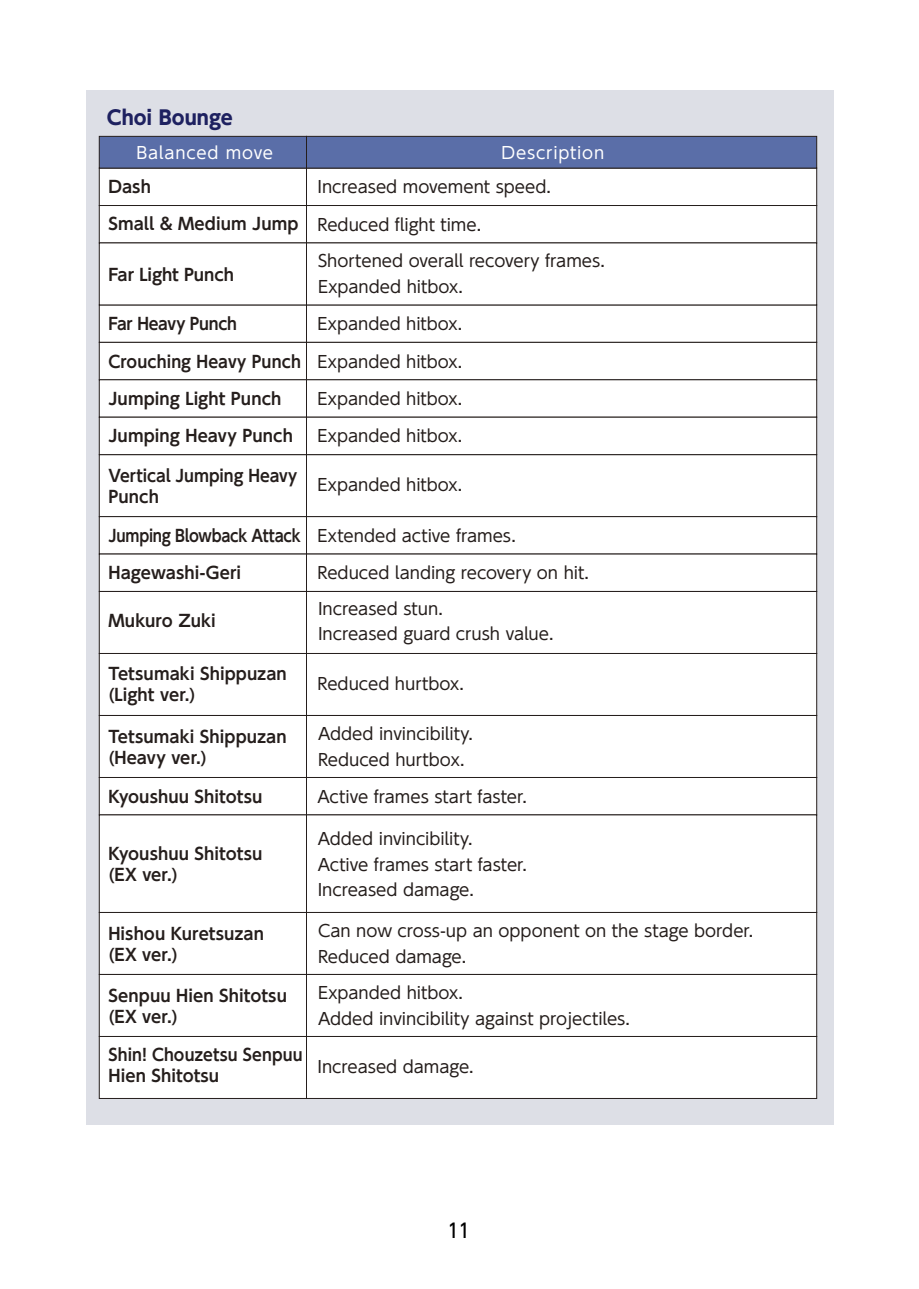
<style>
.page{position:relative;width:919px;height:1289px;background:#fff}
.page>*{position:absolute;margin:0;border:0;box-sizing:border-box;transform-origin:0 0}
.t1{font:700 19.5px "UD Shin Go Pro";color:#1e2160}
.t2{font:500 19.5px "UD Shin Go Pro";color:#000;scale:.86 1}
.t3{font:16.5px/25.5px "UD Shin Go Pro";color:#251e1c}
.t4{font:700 16.5px/21px "UD Shin Go Pro De";letter-spacing:.005em;color:#251e1c}
.t5{font:700 16.5px/21px "UD Shin Go Pro De";letter-spacing:.005em;color:#251e1c;scale:.96 1}
.t6{font:700 16.5px "UD Shin Go Pro De";letter-spacing:-.015em;color:#251e1c;scale:.9 1}
.t7{font:16.5px "UD Shin Go Pro";letter-spacing:.05em;color:#fff}
.t8{font:700 16.5px "UD Shin Go Pro De";letter-spacing:-.015em;color:#251e1c;scale:.96 1}
.s1{font-family:"UD Shin Go Pro De";font-weight:700}
.s2{font-family:"UD Shin Go Pro";font-weight:400}
</style>
<div class="page">
<div style="left:86px;top:90px;width:747px;height:1034px;background:#dddfe6"></div>
<div style="left:99px;top:1036px;width:208px;height:62px;background:#fff;border:1px solid #251e1c"></div>
<div style="left:306px;top:1036px;width:511px;height:62px;background:#fff;border:1px solid #251e1c"></div>
<div style="left:99px;top:653px;width:208px;height:62px;background:#fff"></div>
<div style="left:306px;top:653px;width:511px;height:62px;background:#fff"></div>
<div style="left:99px;top:168px;width:208px;height:38px;background:#fff;border:1px solid #251e1c"></div>
<div style="left:306px;top:168px;width:511px;height:38px;background:#fff;border:1px solid #251e1c"></div>
<div style="left:99px;top:205px;width:208px;height:38px;background:#fff;border:1px solid #251e1c"></div>
<div style="left:306px;top:205px;width:511px;height:38px;background:#fff;border:1px solid #251e1c"></div>
<div style="left:99px;top:304px;width:208px;height:39px;background:#fff"></div>
<div style="left:306px;top:304px;width:511px;height:39px;background:#fff"></div>
<div style="left:99px;top:454px;width:208px;height:63px;background:#fff"></div>
<div style="left:306px;top:454px;width:511px;height:63px;background:#fff"></div>
<div style="left:99px;top:342px;width:208px;height:38px;background:#fff;border:1px solid #251e1c"></div>
<div style="left:306px;top:342px;width:511px;height:38px;background:#fff;border:1px solid #251e1c"></div>
<div style="left:99px;top:379px;width:208px;height:38px;background:#fff;border:1px solid #251e1c"></div>
<div style="left:306px;top:379px;width:511px;height:38px;background:#fff;border:1px solid #251e1c"></div>
<div style="left:99px;top:417px;width:208px;height:38px;background:#fff;border:1px solid #251e1c"></div>
<div style="left:306px;top:417px;width:511px;height:38px;background:#fff;border:1px solid #251e1c"></div>
<div style="left:99px;top:516px;width:208px;height:38px;background:#fff;border:1px solid #251e1c"></div>
<div style="left:306px;top:516px;width:511px;height:38px;background:#fff;border:1px solid #251e1c"></div>
<div style="left:99px;top:553px;width:208px;height:39px;background:#fff"></div>
<div style="left:306px;top:553px;width:511px;height:39px;background:#fff"></div>
<div style="left:99px;top:242px;width:208px;height:63px;background:#fff;border:1px solid #251e1c"></div>
<div style="left:306px;top:242px;width:511px;height:63px;background:#fff;border:1px solid #251e1c"></div>
<div style="left:99px;top:591px;width:208px;height:63px;background:#fff;border:1px solid #251e1c"></div>
<div style="left:306px;top:591px;width:511px;height:63px;background:#fff;border:1px solid #251e1c"></div>
<div style="left:99px;top:777px;width:208px;height:38px;background:#fff;border:1px solid #251e1c"></div>
<div style="left:306px;top:777px;width:511px;height:38px;background:#fff;border:1px solid #251e1c"></div>
<div style="left:99px;top:715px;width:208px;height:62px;background:#fff;border:1px solid #251e1c"></div>
<div style="left:306px;top:715px;width:511px;height:62px;background:#fff;border:1px solid #251e1c"></div>
<div style="left:99px;top:912px;width:208px;height:62px;background:#fff;border:1px solid #251e1c"></div>
<div style="left:306px;top:912px;width:511px;height:62px;background:#fff;border:1px solid #251e1c"></div>
<div style="left:99px;top:974px;width:208px;height:62px;background:#fff;border:1px solid #251e1c"></div>
<div style="left:306px;top:974px;width:511px;height:62px;background:#fff;border:1px solid #251e1c"></div>
<div style="left:99px;top:814px;width:208px;height:98px;background:#fff;border:1px solid #251e1c"></div>
<div style="left:306px;top:814px;width:511px;height:98px;background:#fff;border:1px solid #251e1c"></div>
<div style="left:99px;top:136px;width:208px;height:32px;background:#5a6ea8;border:1px solid #251e1c"></div>
<div style="left:306px;top:136px;width:511px;height:32px;background:#5a6ea8;border:1px solid #251e1c"></div>
<p class="t1" style="left:107px;top:102px;width:128px">Choi Bounge</p>
<p class="t7" style="left:136px;top:139px;width:138px">Balanced move</p>
<p class="t7" style="left:501px;top:139px;width:104px">Description</p>
<p class="t4" style="left:108px;top:176px;width:44px">Dash</p>
<p class="t3" style="left:317px;top:174px;width:235px">Increased movement speed.</p>
<p class="t3" style="left:108px;top:211px;width:374px"><span class="s1">Small &amp; Medium Jump</span> Reduced flight time.</p>
<p class="t4" style="left:108px;top:264px;width:127px">Far Light Punch</p>
<p class="t3" style="left:318px;top:248px;width:288px">Shortened overall recovery frames.<br>Expanded hitbox.</p>
<p class="t8" style="left:108px;top:310px;width:135px">Far Heavy Punch</p>
<p class="t3" style="left:317px;top:310px;width:146px">Expanded hitbox.</p>
<p class="t4" style="left:108px;top:350px;width:355px">Crouching Heavy Punch <span class="s2">Expanded hitbox.</span></p>
<p class="t4" style="left:108px;top:387px;width:174px">Jumping Light Punch</p>
<p class="t3" style="left:317px;top:385px;width:146px">Expanded hitbox.</p>
<p class="t4" style="left:108px;top:425px;width:186px">Jumping Heavy Punch</p>
<p class="t3" style="left:317px;top:422px;width:146px">Expanded hitbox.</p>
<p class="t5" style="left:108px;top:464px;width:198px">Vertical Jumping Heavy<br>Punch</p>
<p class="t3" style="left:317px;top:471px;width:146px">Expanded hitbox.</p>
<p class="t6" style="left:108px;top:522px;width:454px">Jumping Blowback Attack <span class="s2">Extended active frames.</span></p>
<p class="t4" style="left:108px;top:561px;width:134px">Hagewashi-Geri</p>
<p class="t3" style="left:317px;top:559px;width:273px">Reduced landing recovery on hit.</p>
<p class="t4" style="left:108px;top:610px;width:109px">Mukuro Zuki</p>
<p class="t3" style="left:318px;top:595px;width:237px">Increased stun.<br>Increased guard crush value.</p>
<p class="t4" style="left:108px;top:662px;width:180px">Tetsumaki Shippuzan (Light ver.)</p>
<p class="t3" style="left:317px;top:670px;width:148px">Reduced hurtbox.</p>
<p class="t4" style="left:108px;top:725px;width:180px">Tetsumaki Shippuzan (Heavy ver.)</p>
<p class="t4" style="left:108px;top:785px;width:155px">Kyoushuu Shitotsu</p>
<p class="t4" style="left:108px;top:842px;width:155px">Kyoushuu Shitotsu (EX ver.)</p>
<p class="t4" style="left:108px;top:922px;width:157px">Hishou Kuretsuzan (EX ver.)</p>
<p class="t4" style="left:108px;top:984px;width:180px">Senpuu Hien Shitotsu (EX ver.)</p>
<p class="t3" style="left:318px;top:721px;width:156px">Added invincibility.<br>Reduced hurtbox.</p>
<p class="t3" style="left:317px;top:783px;width:211px">Active frames start faster.</p>
<p class="t3" style="left:318px;top:825px;width:211px">Added invincibility.<br>Active frames start faster.<br>Increased damage.</p>
<p class="t3" style="left:318px;top:917px;width:437px">Can now cross-up an opponent on the stage border.<br>Reduced damage.</p>
<p class="t3" style="left:318px;top:979px;width:313px">Expanded hitbox.<br>Added invincibility against projectiles.</p>
<p class="t5" style="left:108px;top:1044px;width:204px">Shin! Chouzetsu Senpuu<br>Hien Shitotsu</p>
<p class="t3" style="left:317px;top:1053px;width:158px">Increased damage.</p>
<p class="t2" style="left:448px;top:1214px;width:27px">11</p>
</div>
